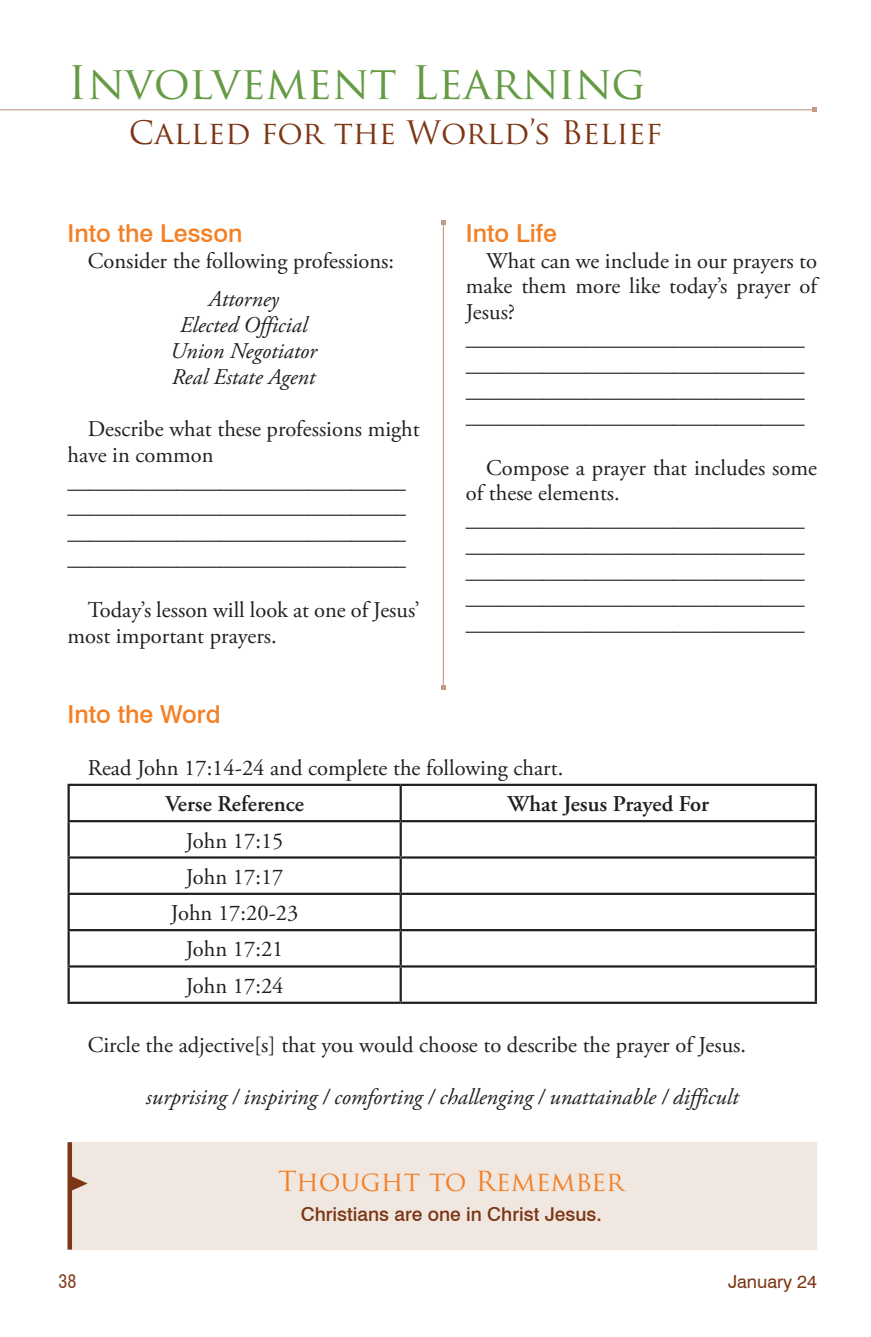
<style>
.page{position:relative;width:871px;height:1337px;background:#fff}
.page>*{position:absolute;margin:0;border:0;box-sizing:border-box;transform-origin:0 0}
.IL_Feature_Title_1{font:45px "Trajan Pro";color:#659b44}
.IL_Feature_Title_2{font:31.5px "Trajan Pro";color:#7c3615}
.Key_Verse_Head{font:27px "Trajan Pro";color:#f48026}
.IL_Subhead{font:500 24.75px "Swiss 721 BT";color:#f48026}
.Body{font:22.5px/25.9px "Adobe Garamond Pro";letter-spacing:-.005em;color:#231f20}
.Body-2{font:italic 22.5px "Adobe Garamond Pro";color:#231f20}
.t1{font:600 22.5px "Adobe Garamond Pro";color:#231f20}
.Key_Verse_Body{font:500 19.12px "Swiss 721 BT";color:#7c3615}
.t2{font:18px "Swiss 721 BT";color:#7c3615}
.t3{font:condensed 18px "Swiss 721 BT";color:#7c3615}
</style>
<div class="page">
<hr style="left:0;top:109px;width:814px;height:1px;background:#c39b84">
<svg style="left:812px;top:108px;width:5px;height:4px"></svg>
<hr style="left:443px;top:223px;width:1px;height:464px;background:#c39b84">
<svg style="left:441px;top:220px;width:5px;height:5px"></svg>
<svg style="left:441px;top:685px;width:5px;height:4px"></svg>
<div style="left:72px;top:1142px;width:745px;height:107px;background:#f0e7e0"></div>
<hr style="left:68px;top:1142px;width:4px;height:107px;background:#7c3615">
<svg style="left:72px;top:1176px;width:16px;height:15px"></svg>
<hr style="left:68px;top:783px;width:333px;height:3px;background:#231f20">
<hr style="left:68px;top:786px;width:2px;height:34px;background:#231f20">
<hr style="left:401px;top:783px;width:416px;height:3px;background:#231f20">
<hr style="left:399px;top:786px;width:3px;height:34px;background:#231f20">
<hr style="left:814px;top:786px;width:3px;height:34px;background:#231f20">
<hr style="left:68px;top:820px;width:333px;height:2px;background:#231f20">
<hr style="left:68px;top:822px;width:2px;height:34px;background:#231f20">
<hr style="left:401px;top:820px;width:416px;height:2px;background:#231f20">
<hr style="left:399px;top:822px;width:3px;height:34px;background:#231f20">
<hr style="left:814px;top:822px;width:3px;height:34px;background:#231f20">
<hr style="left:68px;top:856px;width:333px;height:2px;background:#231f20">
<hr style="left:68px;top:858px;width:2px;height:34px;background:#231f20">
<hr style="left:401px;top:856px;width:416px;height:2px;background:#231f20">
<hr style="left:399px;top:858px;width:3px;height:34px;background:#231f20">
<hr style="left:814px;top:858px;width:3px;height:34px;background:#231f20">
<hr style="left:68px;top:892px;width:333px;height:3px;background:#231f20">
<hr style="left:68px;top:895px;width:2px;height:34px;background:#231f20">
<hr style="left:401px;top:892px;width:416px;height:3px;background:#231f20">
<hr style="left:399px;top:895px;width:3px;height:34px;background:#231f20">
<hr style="left:814px;top:895px;width:3px;height:34px;background:#231f20">
<hr style="left:68px;top:929px;width:333px;height:2px;background:#231f20">
<hr style="left:68px;top:931px;width:2px;height:34px;background:#231f20">
<hr style="left:401px;top:929px;width:416px;height:2px;background:#231f20">
<hr style="left:399px;top:931px;width:3px;height:34px;background:#231f20">
<hr style="left:814px;top:931px;width:3px;height:34px;background:#231f20">
<hr style="left:68px;top:965px;width:333px;height:2px;background:#231f20">
<hr style="left:68px;top:967px;width:2px;height:34px;background:#231f20">
<hr style="left:401px;top:965px;width:416px;height:2px;background:#231f20">
<hr style="left:399px;top:967px;width:3px;height:34px;background:#231f20">
<hr style="left:814px;top:967px;width:3px;height:34px;background:#231f20">
<hr style="left:68px;top:1001px;width:333px;height:3px;background:#231f20">
<hr style="left:401px;top:1001px;width:416px;height:3px;background:#231f20">
<p class="IL_Feature_Title_1" style="left:68px;top:54px;width:579px">Involvement Learning</p>
<p class="IL_Feature_Title_2" style="left:129px;top:113px;width:535px">Called for the World’s Belief</p>
<p class="IL_Subhead" style="left:68px;top:218px;width:176px">Into the Lesson</p>
<p class="Body" style="left:88px;top:248px;width:308px">Consider the following professions:</p>
<p class="Body-2" style="left:208px;top:286px;width:72px">Attorney</p>
<p class="Body-2" style="left:180px;top:311px;width:129px">Elected Official</p>
<p class="Body-2" style="left:170px;top:337px;width:148px">Union Negotiator</p>
<p class="Body-2" style="left:172px;top:363px;width:145px">Real Estate Agent</p>
<p class="Body" style="left:67px;top:416px;width:354px;text-indent:20px">Describe what these professions might have in common</p>
<p class="Body" style="left:67px;top:468px;width:340px">_______________________________</p>
<p class="Body" style="left:67px;top:494px;width:340px">_______________________________</p>
<p class="Body" style="left:67px;top:520px;width:340px">_______________________________</p>
<p class="Body" style="left:67px;top:546px;width:340px">_______________________________</p>
<p class="Body" style="left:67px;top:597px;width:354px;text-indent:20px">Today’s lesson will look at one of Jesus’ most important prayers.</p>
<p class="IL_Subhead" style="left:466px;top:218px;width:92px">Into Life</p>
<p class="Body" style="left:466px;top:248px;width:355px;text-align:justify;text-indent:20px">What can we include in our prayers to make them more like today’s prayer of Jesus?</p>
<p class="Body" style="left:466px;top:326px;width:340px">_______________________________</p>
<p class="Body" style="left:466px;top:352px;width:340px">_______________________________</p>
<p class="Body" style="left:466px;top:378px;width:340px">_______________________________</p>
<p class="Body" style="left:466px;top:403px;width:340px">_______________________________</p>
<p class="Body" style="left:466px;top:455px;width:353px;text-indent:20px">Compose a prayer that includes some of these elements.</p>
<p class="Body" style="left:466px;top:507px;width:340px">_______________________________</p>
<p class="Body" style="left:466px;top:533px;width:340px">_______________________________</p>
<p class="Body" style="left:466px;top:559px;width:340px">_______________________________</p>
<p class="Body" style="left:466px;top:585px;width:340px">_______________________________</p>
<p class="Body" style="left:466px;top:610px;width:340px">_______________________________</p>
<p class="IL_Subhead" style="left:68px;top:699px;width:155px">Into the Word</p>
<p class="Body" style="left:88px;top:755px;width:477px">Read John 17:14-24 and complete the following chart.</p>
<p class="t1" style="left:165px;top:791px;width:140px">Verse Reference</p>
<p class="t1" style="left:507px;top:791px;width:203px">What Jesus Prayed For</p>
<p class="Body" style="left:186px;top:828px;width:99px">John 17:15</p>
<p class="Body" style="left:186px;top:864px;width:99px">John 17:17</p>
<p class="Body" style="left:171px;top:901px;width:129px">John 17:20-23</p>
<p class="Body" style="left:186px;top:937px;width:99px">John 17:21</p>
<p class="Body" style="left:186px;top:973px;width:99px">John 17:24</p>
<p class="Body" style="left:88px;top:1033px;width:660px">Circle the adjective[s] that you would choose to describe the prayer of Jesus.</p>
<p class="Body-2" style="left:146px;top:1083px;width:594px">surprising / inspiring / comforting / challenging / unattainable / difficult</p>
<p class="Key_Verse_Head" style="left:278px;top:1164px;width:348px">Thought to Remember</p>
<p class="Key_Verse_Body" style="left:301px;top:1202px;width:302px">Christians are one in Christ Jesus.</p>
<p class="t3" style="left:59px;top:1270px;width:19px">38</p>
<p class="t2" style="left:728px;top:1270px;width:90px">January 24</p>
</div>
